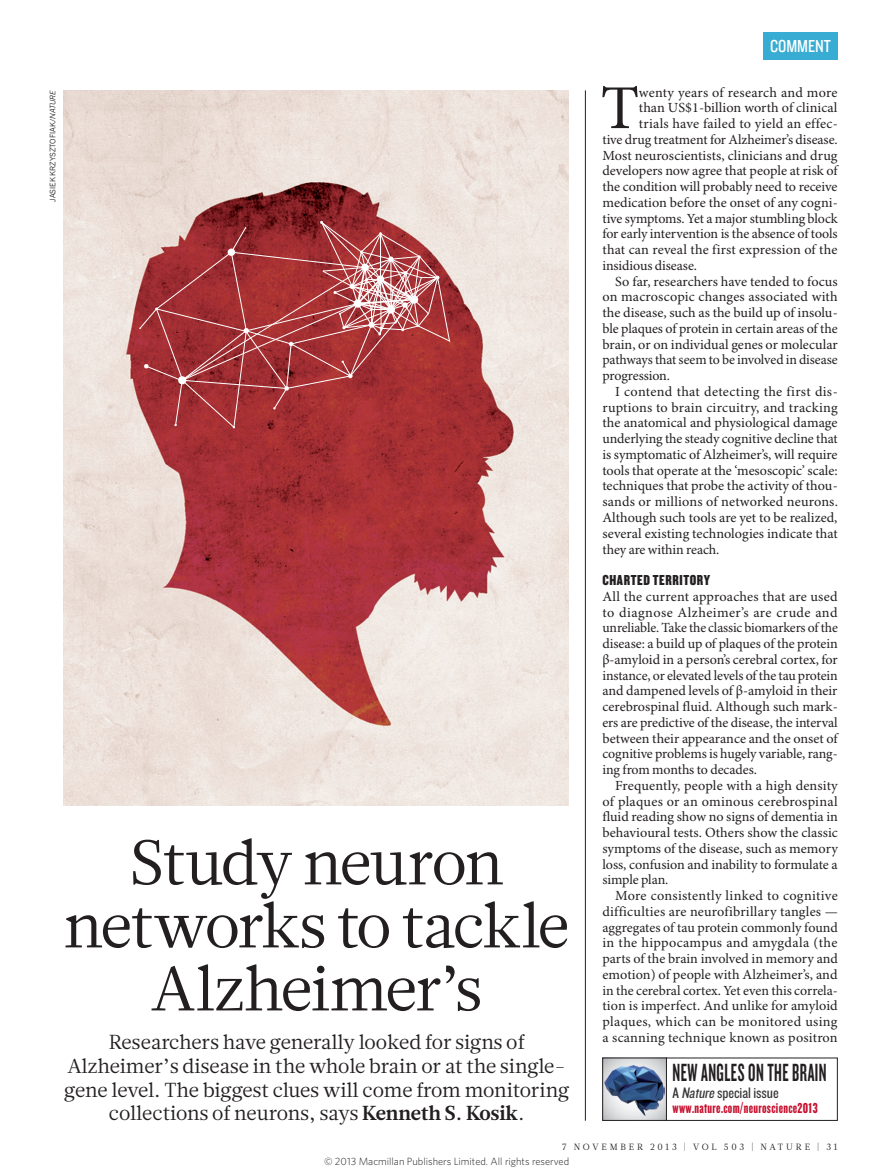
<style>
.page{position:relative;width:893px;height:1174px;background:#fff}
.page>*{position:absolute;margin:0;border:0;box-sizing:border-box;transform-origin:0 0}
.HEAD_42{font:63px/63px "Glosa Math";letter-spacing:-.035em;color:#231f20;text-align:center}
.BODY_DROP_CAP{font:62.4px "Minion Pro";color:#231f20}
.t1{font:25.8px "Knockout 48 Featherweight";letter-spacing:.025em;color:#231f20;scale:.75 1}
.INTRO{font:20.25px/23.7px "Glosa Math";letter-spacing:-.01em;color:#231f20;text-align:center}
.t2{font:18px "Knockout 29 Junior Ltweight";color:#fff}
.t3{font:15.75px "Knockout 29 Junior Ltweight 2";letter-spacing:-.005em;color:#363536}
.t4{font:15px "Knockout 68 Full Featherwt";letter-spacing:.02em;color:#c7112f}
.CROSSHEAD{font:15px "Knockout 69 Full Liteweight";letter-spacing:.04em;color:#231f20}
.BODY_INDENT{font:13.95px/15.8px "Minion Pro";color:#231f20;text-align:justify}
.BODY_1ST_PARA{font:13.95px/15.8px "Minion Pro";letter-spacing:-.01em;color:#231f20;text-align:justify}
.BODY_DROP_CAP-2{font:13.95px "Minion Pro";color:#231f20}
.t5{font:300 10.5px "Whitney";color:#231f20}
.t6{font:9px "Glosa Math";letter-spacing:.3em;color:#231f20}
.PIC_CREDIT{font:7.5px "News Gothic MTOT";color:#231f20}
.s1{font-style:italic}
.s2{font-weight:700}
</style>
<div class="page">
<img style="left:64px;top:90px;width:504px;height:715px">
<svg style="left:139px;top:221px;width:311px;height:207px;background:#ab4649"></svg>
<svg style="left:604px;top:1059px;width:62px;height:59px"></svg>
<hr style="left:666px;top:1058px;width:1px;height:62px;background:#231f20">
<img style="left:604px;top:1066px;width:60px;height:49px">
<div style="left:763px;top:32px;width:75px;height:27px;background:#38acd2"></div>
<hr style="left:585px;top:90px;width:1px;height:1030px;background:#231f20">
<p class="t2" style="left:770px;top:34px;width:62px">COMMENT</p>
<p class="PIC_CREDIT" style="left:48px;top:202px;width:113px;rotate:-90deg">JASIEK KRZYSZTOFIAK/<span class="s1">NATURE</span></p>
<p class="HEAD_42" style="left:64px;top:831px;width:508px">Study neuron networks to tackle<br>Alzheimer’s</p>
<p class="INTRO" style="left:64px;top:1030px;width:507px">Researchers have generally looked for signs of Alzheimer’s disease in the whole brain or at the single&shy;gene level. The biggest clues will come from monitoring collections of neurons, says <span class="s2">Kenneth S. Kosik</span>.</p>
<p class="BODY_DROP_CAP" style="left:601px;top:71px;width:40px">T</p>
<p class="BODY_DROP_CAP-2" style="left:639px;top:84px;width:200px">wenty years of research and more</p>
<p class="BODY_DROP_CAP-2" style="left:639px;top:99px;width:200px">than US$1-billion worth of clinical</p>
<p class="BODY_DROP_CAP-2" style="left:639px;top:115px;width:200px">trials have failed to yield an effec-</p>
<p class="BODY_DROP_CAP-2" style="left:602px;top:131px;width:237px">tive drug treatment for Alzheimer’s disease.</p>
<p class="BODY_DROP_CAP-2" style="left:602px;top:147px;width:237px">Most neuroscientists, clinicians and drug</p>
<p class="BODY_DROP_CAP-2" style="left:602px;top:162px;width:237px">developers now agree that people at risk of</p>
<p class="BODY_DROP_CAP-2" style="left:602px;top:178px;width:237px">the condition will probably need to receive</p>
<p class="BODY_DROP_CAP-2" style="left:602px;top:194px;width:237px">medication before the onset of any cogni-</p>
<p class="BODY_DROP_CAP-2" style="left:602px;top:210px;width:237px">tive symptoms. Yet a major stumbling block</p>
<p class="BODY_DROP_CAP-2" style="left:602px;top:225px;width:237px">for early intervention is the absence of tools</p>
<p class="BODY_DROP_CAP-2" style="left:602px;top:241px;width:237px">that can reveal the first expression of the</p>
<p class="BODY_DROP_CAP-2" style="left:602px;top:257px;width:96px">insidious disease.</p>
<p class="BODY_INDENT" style="left:602px;top:274px;width:237px;text-indent:13px">So far, researchers have tended to focus on macroscopic changes associated with the disease, such as the build up of insolu&shy;ble plaques of protein in certain areas of the brain, or on individual genes or molecular pathways that seem to be involved in disease progression.</p>
<p class="BODY_INDENT" style="left:602px;top:384px;width:237px;text-indent:13px">I contend that detecting the first dis&shy;ruptions to brain circuitry, and tracking the anatomical and physiological damage underlying the steady cognitive decline that is symptomatic of Alzheimer’s, will require tools that operate at the ‘mesoscopic’ scale: techniques that probe the activity of thou&shy;sands or millions of networked neurons.<br>Although such tools are yet to be realized, several existing technologies indicate that they are within reach.</p>
<p class="CROSSHEAD" style="left:602px;top:570px;width:109px">CHARTED TERRITORY</p>
<p class="BODY_1ST_PARA" style="left:602px;top:589px;width:237px">All the current approaches that are used to diagnose Alzheimer’s are crude and unreliable. Take the classic biomarkers of the disease: a build up of plaques of the protein β-amyloid in a person’s cerebral cortex, for instance, or elevated levels of the tau protein and dampened levels of β-amyloid in their cerebrospinal fluid. Although such mark&shy;ers are predictive of the disease, the interval between their appearance and the onset of cognitive problems is hugely variable, rang&shy;ing from months to decades.</p>
<p class="BODY_INDENT" style="left:602px;top:778px;width:237px;text-indent:13px">Frequently, people with a high density of plaques or an ominous cerebrospinal fluid reading show no signs of dementia in behavioural tests. Others show the classic symptoms of the disease, such as memory loss, confusion and inability to formulate a simple plan.</p>
<p class="BODY_INDENT" style="left:602px;top:888px;width:237px;text-indent:13px">More consistently linked to cognitive difficulties are neurofibrillary tangles — aggregates of tau protein commonly found in the hippocampus and amygdala (the parts of the brain involved in memory and emotion) of people with Alzheimer’s, and in the cerebral cortex. Yet even this correla&shy;tion is imperfect. And unlike for amyloid plaques, which can be monitored using a scanning technique known as positron</p>
<p class="t1" style="left:672px;top:1057px;width:207px">NEW ANGLES ON THE BRAIN</p>
<p class="t3" style="left:672px;top:1082px;width:108px">A <span class="s1">Nature</span>special issue</p>
<p class="t4" style="left:672px;top:1098px;width:147px">www.nature.com/neuroscience2013</p>
<p class="t6" style="left:562px;top:1141px;width:277px">7 NOVEMBER 2013 | VOL 503 | NATURE | 31</p>
<p class="t5" style="left:324px;top:1154px;width:247px">© 2013 Macmillan Publishers Limited. All rights reserved</p>
</div>
